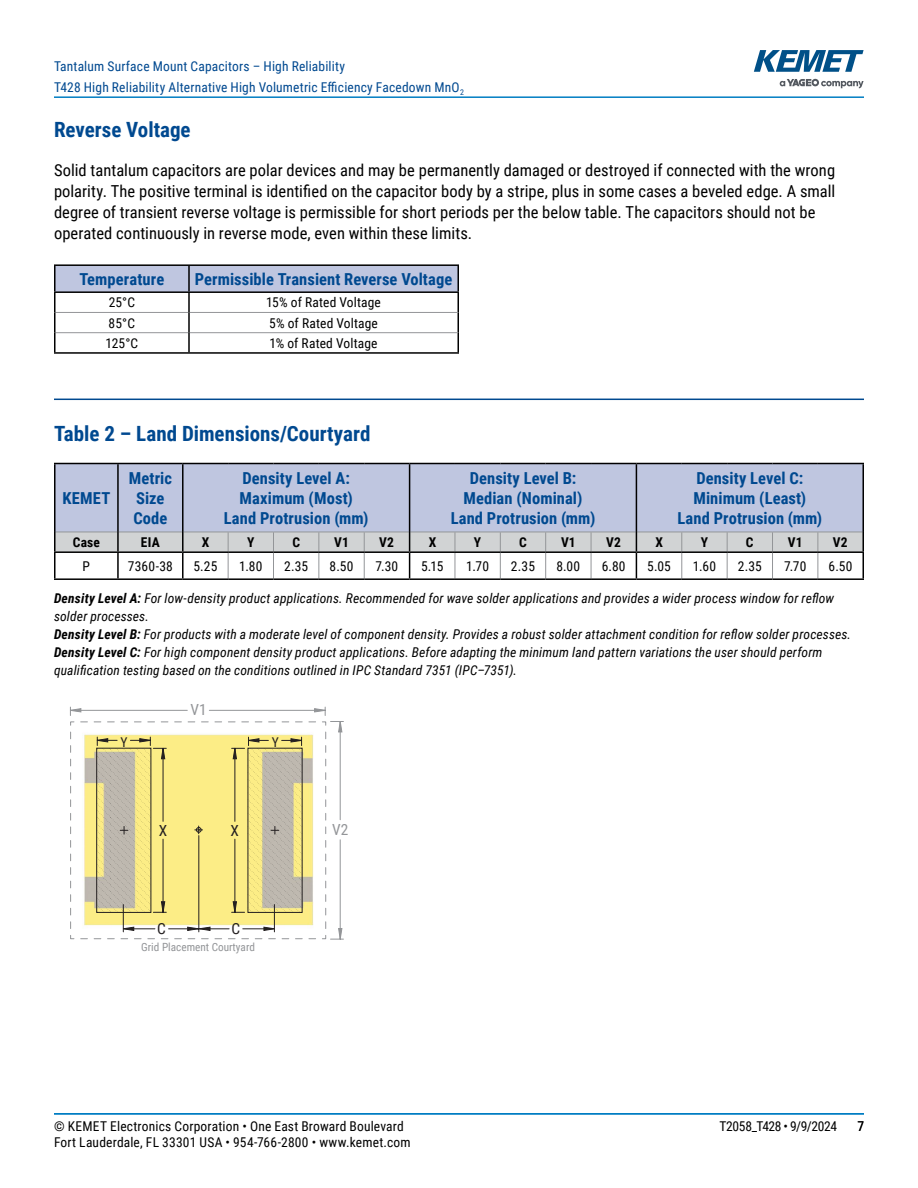
<style>
.page{position:relative;width:918px;height:1188px;background:#fff}
.page>*{position:absolute;margin:0;border:0;box-sizing:border-box;transform-origin:0 0}
.t1{font:700 21px "Roboto Condensed";color:#004990}
.t2{font:16.5px/21px "Roboto Condensed";letter-spacing:.005em;color:#000}
.t3{font:700 16.5px/19.8px "Roboto Condensed";letter-spacing:.005em;color:#004990;text-align:center}
.t4{font:15.3px "Roboto Condensed";color:#231f20}
.t5{font:15.3px "Roboto Condensed";color:#939598}
.t6{font:italic 13.5px/18px "Roboto Condensed";letter-spacing:.01em;color:#000}
.t7{font:13.5px "Roboto Condensed";letter-spacing:.015em;color:#000}
.t8{font:13.5px/21px "Roboto Condensed";letter-spacing:.01em;color:#004990}
.t9{font:700 13.5px "Roboto Condensed";letter-spacing:.015em;color:#000}
.t10{font:13.5px "Roboto Condensed";letter-spacing:-.025em;color:#000}
.t11{font:13.5px "Roboto Condensed";color:#231f20}
.t12{font:11.25px "Roboto Condensed";color:#939598}
.s1{font-weight:700}
</style>
<div class="page">
<hr style="left:54px;top:1113px;width:810px;height:2px;background:#007dc3">
<hr style="left:54px;top:96px;width:810px;height:2px;background:#007dc3">
<svg style="left:780px;top:79px;width:84px;height:9px"></svg>
<svg style="left:754px;top:50px;width:110px;height:22px"></svg>
<hr style="left:54px;top:352px;width:135px;height:2px;background:#000">
<hr style="left:189px;top:352px;width:270px;height:2px;background:#000">
<hr style="left:189px;top:264px;width:270px;height:2px;background:#000">
<hr style="left:54px;top:264px;width:135px;height:2px;background:#000">
<svg style="left:54px;top:266px;width:405px;height:86px"></svg>
<hr style="left:54px;top:399px;width:810px;height:1px;background:#004990">
<div style="left:56px;top:464px;width:806px;height:68px;background:#bfc6e0"></div>
<hr style="left:183px;top:578px;width:45px;height:2px;background:#000">
<hr style="left:228px;top:578px;width:46px;height:2px;background:#000">
<hr style="left:274px;top:578px;width:45px;height:2px;background:#000">
<hr style="left:319px;top:578px;width:45px;height:2px;background:#000">
<hr style="left:364px;top:578px;width:46px;height:2px;background:#000">
<hr style="left:636px;top:578px;width:46px;height:2px;background:#000">
<hr style="left:682px;top:578px;width:45px;height:2px;background:#000">
<hr style="left:727px;top:578px;width:46px;height:2px;background:#000">
<hr style="left:773px;top:578px;width:45px;height:2px;background:#000">
<hr style="left:818px;top:578px;width:46px;height:2px;background:#000">
<hr style="left:54px;top:578px;width:64px;height:2px;background:#000">
<hr style="left:54px;top:463px;width:64px;height:1px;background:#000">
<hr style="left:54px;top:464px;width:2px;height:68px;background:#000">
<hr style="left:183px;top:463px;width:45px;height:1px;background:#000">
<hr style="left:228px;top:463px;width:46px;height:1px;background:#000">
<hr style="left:274px;top:463px;width:45px;height:1px;background:#000">
<hr style="left:319px;top:463px;width:45px;height:1px;background:#000">
<hr style="left:364px;top:463px;width:46px;height:1px;background:#000">
<hr style="left:636px;top:463px;width:46px;height:1px;background:#000">
<hr style="left:682px;top:463px;width:45px;height:1px;background:#000">
<hr style="left:727px;top:463px;width:46px;height:1px;background:#000">
<hr style="left:773px;top:463px;width:45px;height:1px;background:#000">
<hr style="left:818px;top:463px;width:46px;height:1px;background:#000">
<hr style="left:862px;top:464px;width:2px;height:68px;background:#000">
<hr style="left:118px;top:463px;width:65px;height:1px;background:#000">
<hr style="left:117px;top:464px;width:2px;height:68px;background:#000">
<hr style="left:182px;top:464px;width:2px;height:68px;background:#000">
<hr style="left:118px;top:578px;width:65px;height:2px;background:#000">
<hr style="left:410px;top:463px;width:45px;height:1px;background:#000">
<hr style="left:409px;top:464px;width:1px;height:68px;background:#000">
<hr style="left:455px;top:463px;width:45px;height:1px;background:#000">
<hr style="left:500px;top:463px;width:46px;height:1px;background:#000">
<hr style="left:546px;top:463px;width:45px;height:1px;background:#000">
<hr style="left:591px;top:463px;width:45px;height:1px;background:#000">
<hr style="left:636px;top:464px;width:1px;height:68px;background:#000">
<svg style="left:54px;top:532px;width:810px;height:47px"></svg>
<hr style="left:410px;top:578px;width:45px;height:2px;background:#000">
<hr style="left:455px;top:578px;width:45px;height:2px;background:#000">
<hr style="left:500px;top:578px;width:46px;height:2px;background:#000">
<hr style="left:546px;top:578px;width:45px;height:2px;background:#000">
<hr style="left:591px;top:578px;width:45px;height:2px;background:#000">
<svg style="left:70px;top:707px;width:273px;height:233px"></svg>
<p class="t8" style="left:54px;top:55px;width:411px">Tantalum Surface Mount Capacitors – High Reliability<br>T428 High Reliability Alternative High Volumetric Efficiency Facedown MnO<sub>2</sub></p>
<h1 class="t1" style="left:54px;top:115px;width:138px">Reverse Voltage</h1>
<p class="t2" style="left:54px;top:159px;width:783px">Solid tantalum capacitors are polar devices and may be permanently damaged or destroyed if connected with the wrong polarity. The positive terminal is identified on the capacitor body by a stripe, plus in some cases a beveled edge. A small degree of transient reverse voltage is permissible for short periods per the below table. The capacitors should not be operated continuously in reverse mode, even within these limits.</p>
<p class="t3" style="left:79px;top:269px;width:86px">Temperature</p>
<p class="t3" style="left:195px;top:269px;width:259px">Permissible Transient Reverse Voltage</p>
<p class="t7" style="left:109px;top:293px;width:28px">25°C</p>
<p class="t7" style="left:266px;top:293px;width:116px">15% of Rated Voltage</p>
<p class="t7" style="left:109px;top:313px;width:28px">85°C</p>
<p class="t7" style="left:269px;top:313px;width:110px">5% of Rated Voltage</p>
<p class="t7" style="left:106px;top:334px;width:34px">125°C</p>
<p class="t7" style="left:270px;top:334px;width:109px">1% of Rated Voltage</p>
<h1 class="t1" style="left:54px;top:418px;width:318px">Table 2 – Land Dimensions/Courtyard</h1>
<p class="t3" style="left:62px;top:488px;width:49px">KEMET</p>
<p class="t3" style="left:129px;top:468px;width:45px;text-align:left">Metric<br>Size<br>Code</p>
<p class="t3" style="left:224px;top:468px;width:146px">Density Level A:<br>Maximum (Most)<br>Land Protrusion (mm)</p>
<p class="t3" style="left:451px;top:468px;width:146px">Density Level B:<br>Median (Nominal)<br>Land Protrusion (mm)</p>
<p class="t3" style="left:678px;top:468px;width:146px">Density Level C:<br>Minimum (Least)<br>Land Protrusion (mm)</p>
<p class="t9" style="left:73px;top:533px;width:29px">Case</p>
<p class="t9" style="left:141px;top:533px;width:20px">EIA</p>
<p class="t9" style="left:202px;top:533px;width:9px">X</p>
<p class="t9" style="left:247px;top:533px;width:9px">Y</p>
<p class="t9" style="left:292px;top:533px;width:9px">C</p>
<p class="t9" style="left:334px;top:533px;width:16px">V1</p>
<p class="t9" style="left:379px;top:533px;width:16px">V2</p>
<p class="t9" style="left:429px;top:533px;width:9px">X</p>
<p class="t9" style="left:474px;top:533px;width:9px">Y</p>
<p class="t9" style="left:519px;top:533px;width:9px">C</p>
<p class="t9" style="left:561px;top:533px;width:16px">V1</p>
<p class="t9" style="left:606px;top:533px;width:16px">V2</p>
<p class="t9" style="left:656px;top:533px;width:9px">X</p>
<p class="t9" style="left:701px;top:533px;width:9px">Y</p>
<p class="t9" style="left:746px;top:533px;width:9px">C</p>
<p class="t9" style="left:788px;top:533px;width:16px">V1</p>
<p class="t9" style="left:833px;top:533px;width:16px">V2</p>
<p class="t7" style="left:83px;top:557px;width:9px">P</p>
<p class="t7" style="left:128px;top:557px;width:47px">7360-38</p>
<p class="t7" style="left:194px;top:557px;width:25px">5.25</p>
<p class="t7" style="left:239px;top:557px;width:25px">1.80</p>
<p class="t7" style="left:284px;top:557px;width:26px">2.35</p>
<p class="t7" style="left:330px;top:557px;width:25px">8.50</p>
<p class="t7" style="left:376px;top:557px;width:24px">7.30</p>
<p class="t7" style="left:421px;top:557px;width:24px">5.15</p>
<p class="t7" style="left:466px;top:557px;width:24px">1.70</p>
<p class="t7" style="left:511px;top:557px;width:26px">2.35</p>
<p class="t7" style="left:556px;top:557px;width:25px">8.00</p>
<p class="t7" style="left:602px;top:557px;width:25px">6.80</p>
<p class="t7" style="left:647px;top:557px;width:25px">5.05</p>
<p class="t7" style="left:693px;top:557px;width:25px">1.60</p>
<p class="t7" style="left:738px;top:557px;width:26px">2.35</p>
<p class="t7" style="left:784px;top:557px;width:24px">7.70</p>
<p class="t7" style="left:829px;top:557px;width:25px">6.50</p>
<p class="t6" style="left:54px;top:588px;width:799px"><span class="s1">Density Level A:</span> For low-density product applications. Recommended for wave solder applications and provides a wider process window for reflow solder processes.<br><span class="s1">Density Level B:</span> For products with a moderate level of component density. Provides a robust solder attachment condition for reflow solder processes.<br><span class="s1">Density Level C:</span> For high component density product applications. Before adapting the minimum land pattern variations the user should perform qualification testing based on the conditions outlined in IPC Standard 7351 (IPC–7351).</p>
<p class="t11" style="left:120px;top:732px;width:9px">Y</p>
<p class="t5" style="left:191px;top:699px;width:18px">V1</p>
<p class="t4" style="left:159px;top:819px;width:10px">X</p>
<p class="t4" style="left:231px;top:819px;width:10px">X</p>
<p class="t11" style="left:272px;top:732px;width:9px">Y</p>
<p class="t4" style="left:157px;top:918px;width:10px">C</p>
<p class="t4" style="left:232px;top:918px;width:10px">C</p>
<p class="t12" style="left:141px;top:939px;width:115px">Grid Placement Courtyard</p>
<p class="t5" style="left:332px;top:819px;width:18px">V2</p>
<p class="t7" style="left:54px;top:1116px;width:351px">© KEMET Electronics Corporation • One East Broward Boulevard</p>
<p class="t10" style="left:719px;top:1116px;width:119px">T2058_T428 • 9/9/2024</p>
<p class="t7" style="left:857px;top:1116px;width:8px">7</p>
<p class="t7" style="left:54px;top:1133px;width:358px">Fort Lauderdale, FL 33301 USA • 954-766-2800 • www.kemet.com</p>
</div>
